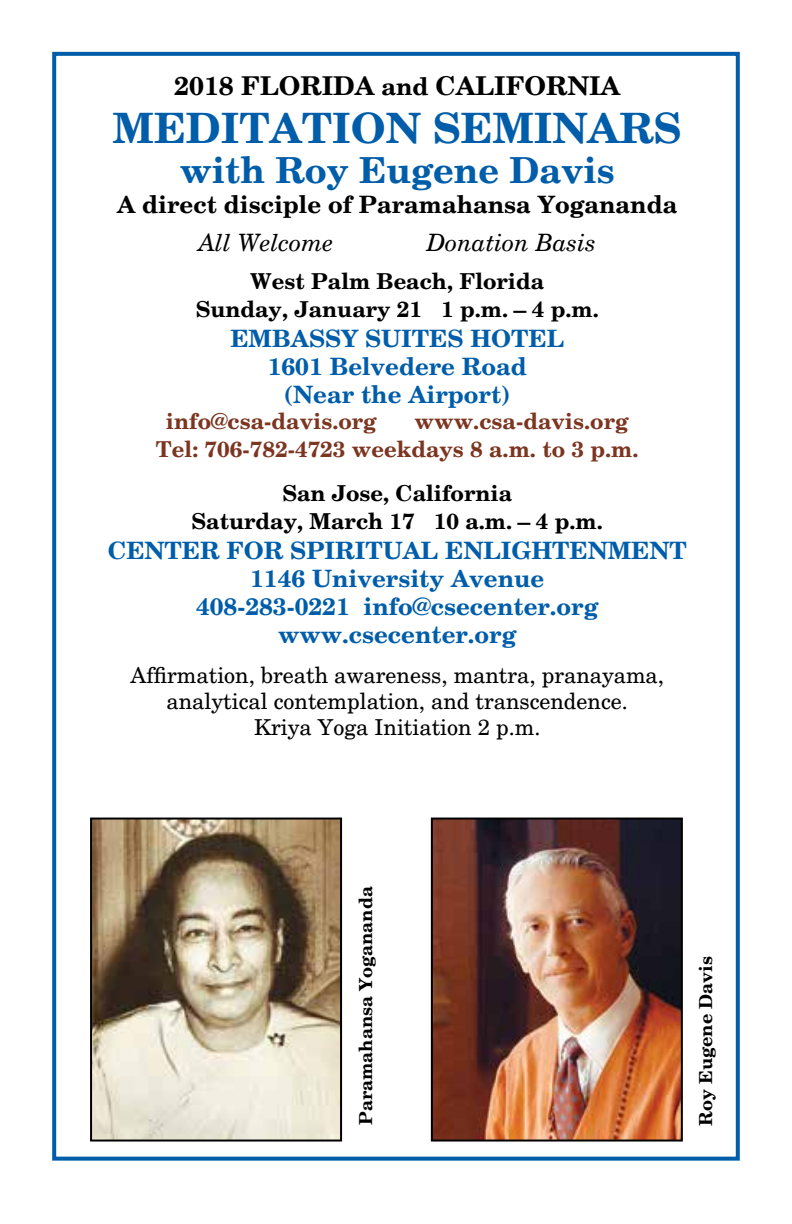
<style>
.page{position:relative;width:792px;height:1224px;background:#fff}
.page>*{position:absolute;margin:0;border:0;box-sizing:border-box;transform-origin:0 0}
.t1{font:700 42px "New Century Schlbk";color:#005daa}
.t2{font:700 36px "New Century Schlbk";color:#005daa}
.t3{font:700 26px "New Century Schlbk";color:#000}
.t4{font:700 24px/28px "New Century Schlbk";color:#005daa;text-align:center}
.t5{font:700 24px "New Century Schlbk";color:#000}
.t6{font:italic 24px "New Century Schlbk";color:#000}
.t7{font:22px/26px "New Century Schlbk";color:#000;text-align:center}
.t8{font:700 22px/28px "New Century Schlbk";color:#000;text-align:center}
.t9{font:700 22px/28px "New Century Schlbk";color:#7c3520}
.t10{font:700 18px "New Century Schlbk";color:#000}
.s1{font-size:24px}
</style>
<div class="page">
<img style="left:93px;top:821px;width:246px;height:318px">
<div style="left:90px;top:818px;width:252px;height:324px;border:2px solid #000"></div>
<img style="left:434px;top:821px;width:246px;height:318px">
<div style="left:431px;top:818px;width:252px;height:324px;border:2px solid #000"></div>
<div style="left:52px;top:52px;width:688px;height:1109px;border:4px solid #005daa"></div>
<p class="t3" style="left:174px;top:69px;width:448px">2018 FLORIDA <span class="s1">and</span> CALIFORNIA</p>
<h1 class="t1" style="left:113px;top:101px;width:570px">MEDITATION SEMINARS</h1>
<h2 class="t2" style="left:180px;top:147px;width:436px">with Roy Eugene Davis</h2>
<p class="t5" style="left:117px;top:189px;width:562px">A direct disciple of Paramahansa Yogananda</p>
<p class="t6" style="left:198px;top:228px;width:137px">All Welcome</p>
<p class="t6" style="left:427px;top:228px;width:171px">Donation Basis</p>
<p class="t8" style="left:196px;top:267px;width:405px">West Palm Beach, Florida<br>Sunday, January 21 1 p.m. – 4 p.m.</p>
<p class="t4" style="left:230px;top:324px;width:335px">EMBASSY SUITES HOTEL<br>1601 Belvedere Road (Near the Airport)</p>
<p class="t9" style="left:166px;top:407px;width:212px">info@csa-davis.org</p>
<p class="t9" style="left:156px;top:407px;width:484px;text-indent:259px">www.csa-davis.org<br>Tel: 706-782-4723 weekdays 8 a.m. to 3 p.m.</p>
<p class="t8" style="left:192px;top:479px;width:413px">San Jose, California<br>Saturday, March 17 10 a.m. – 4 p.m.</p>
<p class="t4" style="left:108px;top:536px;width:581px">CENTER FOR SPIRITUAL ENLIGHTENMENT<br>1146 University Avenue<br>408-283-0221 info@csecenter.org www.csecenter.org</p>
<p class="t7" style="left:131px;top:662px;width:535px">Affirmation, breath awareness, mantra, pranayama, analytical contemplation, and transcendence.<br>Kriya Yoga Initiation 2 p.m.</p>
<p class="t10" style="left:354px;top:1125px;width:240px;rotate:-90deg">Paramahansa Yogananda</p>
<p class="t10" style="left:694px;top:1126px;width:171px;rotate:-90deg">Roy Eugene Davis</p>
</div>
